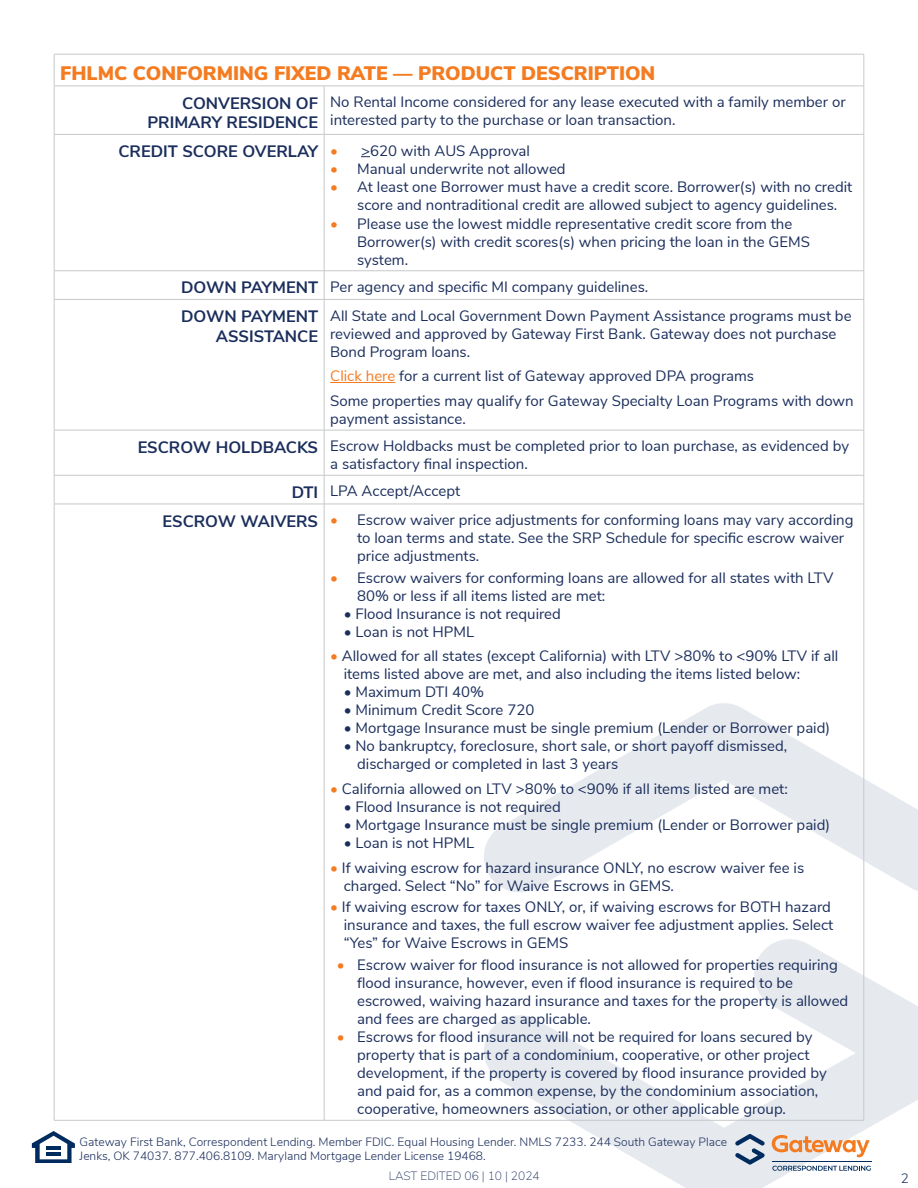
<style>
.page{position:relative;width:918px;height:1188px;background:#fff}
.page>*{position:absolute;margin:0;border:0;box-sizing:border-box;transform-origin:0 0}
.t1{font:900 19.5px "Nunito Sans";color:#f47b20}
.t2{font:700 16.5px/19.8px "Nunito Sans";color:#1b2e5c;text-align:right}
.t3{font:15px/18px "Nunito Sans";color:#1b2e5c}
.t4{font:300 13.5px "Nunito Sans";color:#1b2e5c}
.t5{font:300 12px/14.4px "Nunito Sans";color:#1b2e5c}
.t6{font:200 12px "Nunito Sans";color:#1b2e5c}
.s1{font-weight:400;font-size:15px;color:#f47b20}
.s2{color:#f47b20}
.s3{font-weight:700;font-size:16.5px}
</style>
<div class="page">
<svg style="left:484px;top:703px;width:434px;height:194px"></svg>
<svg style="left:484px;top:934px;width:434px;height:254px"></svg>
<svg style="left:32px;top:1131px;width:43px;height:32px"></svg>
<hr style="left:46px;top:1146px;width:15px;height:4px;background:#002b5e">
<hr style="left:46px;top:1152px;width:15px;height:3px;background:#002b5e">
<svg style="left:772px;top:1135px;width:98px;height:22px"></svg>
<svg style="left:735px;top:1134px;width:30px;height:31px"></svg>
<svg style="left:772px;top:1166px;width:99px;height:5px"></svg>
<hr style="left:772px;top:1161px;width:99px;height:1px;background:#002b5e">
<hr style="left:54px;top:54px;width:270px;height:1px;background:#c7c8ca">
<hr style="left:54px;top:54px;width:1px;height:32px;background:#c7c8ca">
<hr style="left:324px;top:54px;width:540px;height:1px;background:#c7c8ca">
<hr style="left:864px;top:54px;width:1px;height:32px;background:#c7c8ca">
<hr style="left:54px;top:86px;width:270px;height:1px;background:#c7c8ca">
<hr style="left:54px;top:86px;width:1px;height:48px;background:#c7c8ca">
<hr style="left:324px;top:86px;width:540px;height:1px;background:#c7c8ca">
<hr style="left:324px;top:86px;width:1px;height:48px;background:#c7c8ca">
<hr style="left:864px;top:86px;width:1px;height:48px;background:#c7c8ca">
<hr style="left:54px;top:134px;width:270px;height:1px;background:#c7c8ca">
<hr style="left:54px;top:135px;width:1px;height:136px;background:#c7c8ca">
<hr style="left:324px;top:134px;width:540px;height:1px;background:#c7c8ca">
<hr style="left:324px;top:135px;width:1px;height:136px;background:#c7c8ca">
<hr style="left:864px;top:135px;width:1px;height:136px;background:#c7c8ca">
<hr style="left:54px;top:271px;width:270px;height:1px;background:#c7c8ca">
<svg style="left:54px;top:271px;width:1px;height:28px"></svg>
<hr style="left:324px;top:271px;width:540px;height:1px;background:#c7c8ca">
<svg style="left:324px;top:271px;width:1px;height:28px"></svg>
<svg style="left:864px;top:271px;width:1px;height:28px"></svg>
<hr style="left:54px;top:299px;width:270px;height:1px;background:#c7c8ca">
<hr style="left:54px;top:300px;width:1px;height:130px;background:#c7c8ca">
<hr style="left:324px;top:299px;width:540px;height:1px;background:#c7c8ca">
<hr style="left:324px;top:300px;width:1px;height:130px;background:#c7c8ca">
<hr style="left:864px;top:300px;width:1px;height:130px;background:#c7c8ca">
<hr style="left:54px;top:430px;width:270px;height:1px;background:#c7c8ca">
<hr style="left:54px;top:430px;width:1px;height:45px;background:#c7c8ca">
<hr style="left:324px;top:430px;width:540px;height:1px;background:#c7c8ca">
<hr style="left:324px;top:430px;width:1px;height:45px;background:#c7c8ca">
<hr style="left:864px;top:430px;width:1px;height:45px;background:#c7c8ca">
<hr style="left:54px;top:475px;width:270px;height:1px;background:#c7c8ca">
<svg style="left:54px;top:476px;width:1px;height:28px"></svg>
<hr style="left:324px;top:475px;width:540px;height:1px;background:#c7c8ca">
<svg style="left:324px;top:476px;width:1px;height:28px"></svg>
<svg style="left:864px;top:475px;width:1px;height:29px"></svg>
<hr style="left:54px;top:504px;width:270px;height:1px;background:#c7c8ca">
<hr style="left:54px;top:504px;width:1px;height:616px;background:#c7c8ca">
<hr style="left:324px;top:504px;width:540px;height:1px;background:#c7c8ca">
<hr style="left:324px;top:504px;width:1px;height:616px;background:#c7c8ca">
<hr style="left:864px;top:504px;width:1px;height:616px;background:#c7c8ca">
<hr style="left:54px;top:1120px;width:270px;height:1px;background:#c7c8ca">
<hr style="left:324px;top:1120px;width:540px;height:1px;background:#c7c8ca">
<hr style="left:330px;top:382px;width:65px;height:1px;background:#f47b20">
<h1 class="t1" style="left:60px;top:59px;width:597px">FHLMC CONFORMING FIXED RATE — PRODUCT DESCRIPTION</h1>
<p class="t2" style="left:147px;top:92px;width:172px">CONVERSION OF<br>PRIMARY RESIDENCE</p>
<p class="t3" style="left:330px;top:92px;width:517px">No Rental Income considered for any lease executed with a family member or interested party to the purchase or loan transaction.</p>
<p class="t2" style="left:118px;top:140px;width:221px">CREDIT SCORE OVERLAY <span class="s1">•</span></p>
<p class="t3" style="left:361px;top:140px;width:171px">&gt;620 with AUS Approval</p>
<p class="t3" style="left:330px;top:159px;width:237px"><span class="s2">•</span> Manual underwrite not allowed</p>
<p class="t3" style="left:357px;top:177px;width:497px;text-indent:-27px"><span class="s2">•</span> At least one Borrower must have a credit score. Borrower(s) with no credit score and nontraditional credit are allowed subject to agency guidelines.</p>
<p class="t3" style="left:357px;top:214px;width:454px;text-indent:-27px"><span class="s2">•</span> Please use the lowest middle representative credit score from the<br>Borrower(s) with credit scores(s) when pricing the loan in the GEMS system.</p>
<p class="t3" style="left:181px;top:277px;width:469px"><span class="s3">DOWN PAYMENT</span> Per agency and specific MI company guidelines.</p>
<p class="t2" style="left:181px;top:306px;width:138px">DOWN PAYMENT<br>ASSISTANCE</p>
<p class="t3" style="left:330px;top:305px;width:523px">All State and Local Government Down Payment Assistance programs must be reviewed and approved by Gateway First Bank. Gateway does not purchase<br>Bond Program loans.</p>
<p class="t3" style="left:330px;top:363px;width:525px;line-height:24.8px"><span class="s2">Click here</span> for a current list of Gateway approved DPA programs<br>Some properties may qualify for Gateway Specialty Loan Programs with down</p>
<p class="t3" style="left:138px;top:404px;width:713px;line-height:27.2px;text-indent:192px">payment assistance.<br><span class="s3">ESCROW HOLDBACKS</span> Escrow Holdbacks must be completed prior to loan purchase, as evidenced by</p>
<p class="t3" style="left:292px;top:450px;width:238px;line-height:27.2px;text-indent:38px">a satisfactory final inspection.<br><span class="s3">DTI</span> LPA Accept/Accept</p>
<p class="t2" style="left:163px;top:510px;width:177px">ESCROW WAIVERS <span class="s1">•</span></p>
<p class="t3" style="left:357px;top:510px;width:498px">Escrow waiver price adjustments for conforming loans may vary according to loan terms and state. See the SRP Schedule for specific escrow waiver price adjustments.</p>
<p class="t3" style="left:357px;top:567px;width:478px;text-indent:-27px"><span class="s2">•</span> Escrow waivers for conforming loans are allowed for all states with LTV<br>80% or less if all items listed are met:</p>
<p class="t3" style="left:344px;top:603px;width:219px">• Flood Insurance is not required</p>
<p class="t3" style="left:344px;top:621px;width:132px">• Loan is not HPML</p>
<p class="t3" style="left:344px;top:646px;width:496px;text-indent:-14px"><span class="s2">•</span> Allowed for all states (except California) with LTV &gt;80% to &lt;90% LTV if all items listed above are met, and also including the items listed below:</p>
<p class="t3" style="left:344px;top:682px;width:142px">• Maximum DTI 40%</p>
<p class="t3" style="left:344px;top:700px;width:192px">• Minimum Credit Score 720</p>
<p class="t3" style="left:344px;top:718px;width:488px">• Mortgage Insurance must be single premium (Lender or Borrower paid)</p>
<p class="t3" style="left:357px;top:736px;width:432px;text-indent:-14px">• No bankruptcy, foreclosure, short sale, or short payoff dismissed, discharged or completed in last 3 years</p>
<p class="t3" style="left:330px;top:779px;width:459px"><span class="s2">•</span> California allowed on LTV &gt;80% to &lt;90% if all items listed are met:</p>
<p class="t3" style="left:344px;top:797px;width:219px">• Flood Insurance is not required</p>
<p class="t3" style="left:344px;top:815px;width:488px">• Mortgage Insurance must be single premium (Lender or Borrower paid)</p>
<p class="t3" style="left:344px;top:833px;width:132px">• Loan is not HPML</p>
<p class="t3" style="left:344px;top:858px;width:462px;text-indent:-14px"><span class="s2">•</span> If waiving escrow for hazard insurance ONLY, no escrow waiver fee is charged. Select “No” for Waive Escrows in GEMS.</p>
<p class="t3" style="left:344px;top:897px;width:491px;text-indent:-14px"><span class="s2">•</span> If waiving escrow for taxes ONLY, or, if waiving escrows for BOTH hazard insurance and taxes, the full escrow waiver fee adjustment applies. Select “Yes” for Waive Escrows in GEMS</p>
<p class="t3" style="left:357px;top:955px;width:493px;text-indent:-20px"><span class="s2">•</span> Escrow waiver for flood insurance is not allowed for properties requiring flood insurance, however, even if flood insurance is required to be escrowed, waiving hazard insurance and taxes for the property is allowed and fees are charged as applicable.</p>
<p class="t3" style="left:357px;top:1027px;width:471px;text-indent:-20px"><span class="s2">•</span> Escrows for flood insurance will not be required for loans secured by property that is part of a condominium, cooperative, or other project development, if the property is covered by flood insurance provided by and paid for, as a common expense, by the condominium association, cooperative, homeowners association, or other applicable group.</p>
<p class="t5" style="left:80px;top:1133px;width:649px">Gateway First Bank, Correspondent Lending. Member FDIC. Equal Housing Lender. NMLS 7233. 244 South Gateway Place<br>Jenks, OK 74037. 877.406.8109. Maryland Mortgage Lender License 19468.</p>
<p class="t6" style="left:389px;top:1167px;width:152px">LAST EDITED 06 | 10 | 2024</p>
<p class="t4" style="left:901px;top:1169px;width:10px">2</p>
</div>
